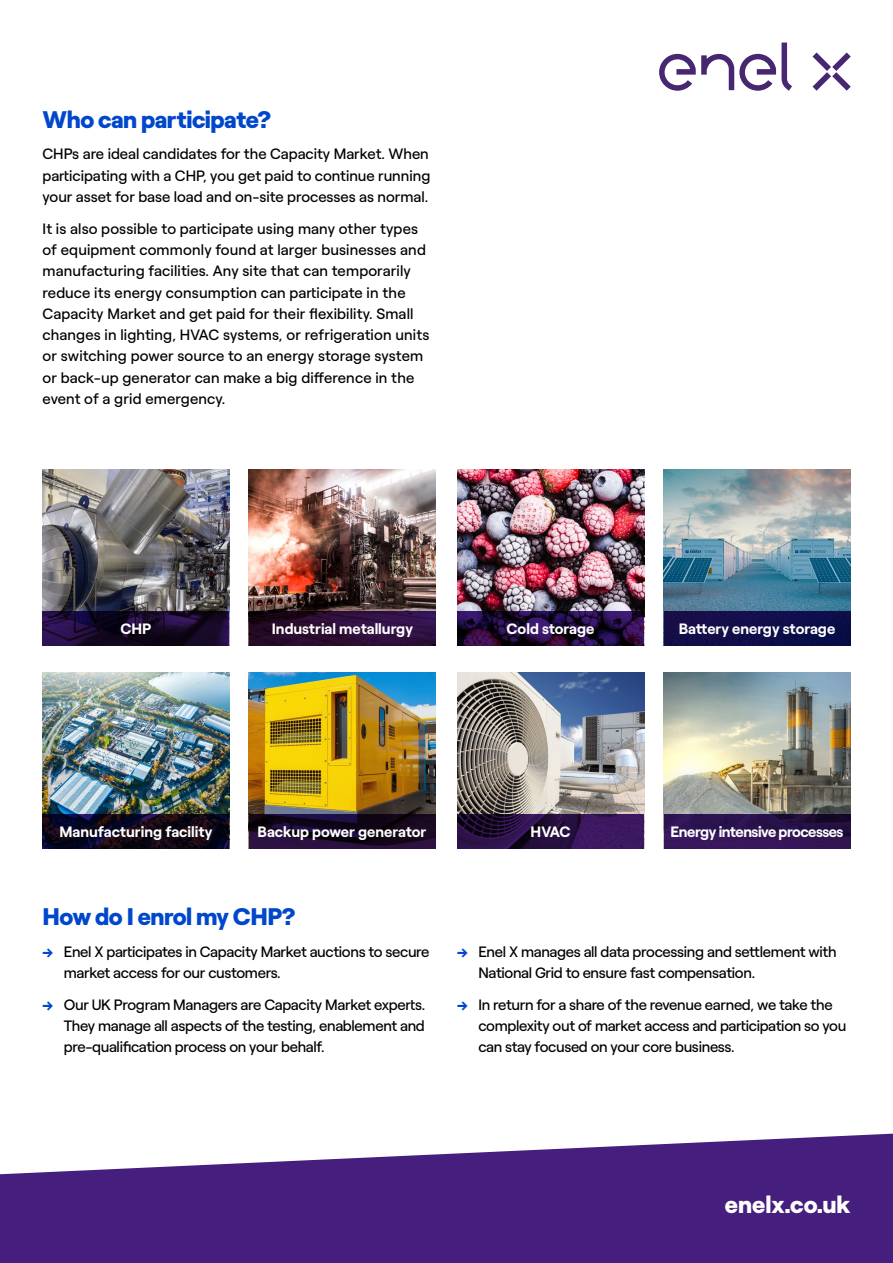
<style>
.page{position:relative;width:893px;height:1263px;background:#fff}
.page>*{position:absolute;margin:0;border:0;box-sizing:border-box;transform-origin:0 0}
.t1{font:900 24px "Roobert ENEL";letter-spacing:-.02em;color:#0047cc}
.t2{font:900 24px "Roobert ENEL";color:#fff}
.t3{font:15px/21.3px "Roobert ENEL";letter-spacing:-.005em;color:#000}
.t4{font:700 15px "Roobert ENEL";color:#fff}
.t5{font:700 15px "Roobert ENEL";letter-spacing:-.03em;color:#fff}
.s1{font-weight:900;color:#0047cc}
</style>
<div class="page">
<svg style="left:812px;top:52px;width:39px;height:39px"></svg>
<svg style="left:659px;top:43px;width:133px;height:48px"></svg>
<svg style="left:0;top:1134px;width:893px;height:129px;fill:#461e7d"></svg>
<img style="left:457px;top:470px;width:187px;height:141px">
<img style="left:457px;top:673px;width:187px;height:141px">
<img style="left:43px;top:470px;width:186px;height:141px">
<img style="left:249px;top:470px;width:187px;height:141px">
<img style="left:664px;top:470px;width:186px;height:141px">
<img style="left:664px;top:673px;width:186px;height:141px">
<img style="left:249px;top:673px;width:186px;height:141px">
<svg style="left:457px;top:611px;width:187px;height:35px;background:#220c3b"></svg>
<svg style="left:43px;top:611px;width:186px;height:35px;background:#18092c"></svg>
<svg style="left:249px;top:611px;width:187px;height:35px;background:#2a0d34"></svg>
<svg style="left:664px;top:814px;width:186px;height:34px;background:#2d134e"></svg>
<div style="left:664px;top:611px;width:186px;height:35px;background:#110e4a"></div>
<svg style="left:249px;top:814px;width:186px;height:34px;background:#180926"></svg>
<svg style="left:457px;top:814px;width:187px;height:34px;background:#2c1147"></svg>
<img style="left:43px;top:673px;width:186px;height:141px">
<svg style="left:43px;top:814px;width:186px;height:34px;background:#0f081b"></svg>
<h1 class="t1" style="left:43px;top:100px;width:230px">Who can participate?</h1>
<p class="t3" style="left:43px;top:142px;width:389px;text-align:justify">CHPs are ideal candidates for the Capacity Market. When participating with a CHP, you get paid to continue running your asset for base load and on-site processes as normal.</p>
<p class="t3" style="left:43px;top:217px;width:388px">It is also possible to participate using many other types of equipment commonly found at larger businesses and manufacturing facilities. Any site that can temporarily reduce its energy consumption can participate in the Capacity Market and get paid for their flexibility. Small changes in lighting, HVAC systems, or refrigeration units or switching power source to an energy storage system or back-up generator can make a big difference in the event of a grid emergency.</p>
<p class="t4" style="left:121px;top:617px;width:32px">CHP</p>
<p class="t4" style="left:272px;top:617px;width:143px">Industrial metallurgy</p>
<p class="t4" style="left:507px;top:617px;width:89px">Cold storage</p>
<p class="t4" style="left:60px;top:820px;width:154px">Manufacturing facility</p>
<p class="t4" style="left:258px;top:820px;width:170px">Backup power generator</p>
<p class="t4" style="left:531px;top:820px;width:41px">HVAC</p>
<p class="t4" style="left:679px;top:617px;width:158px">Battery energy storage</p>
<p class="t5" style="left:671px;top:820px;width:174px">Energy intensive processes</p>
<h1 class="t1" style="left:43px;top:897px;width:255px">How do I enrol my CHP?</h1>
<p class="t3" style="left:64px;top:940px;width:367px;text-indent:-21px"><span class="s1">→</span> Enel X participates in Capacity Market auctions to secure market access for our customers.</p>
<p class="t3" style="left:64px;top:993px;width:363px;text-align:justify;text-indent:-21px"><span class="s1">→</span> Our UK Program Managers are Capacity Market experts.<br>They manage all aspects of the testing, enablement and pre-qualification process on your behalf.</p>
<p class="t3" style="left:478px;top:940px;width:360px;text-indent:-21px"><span class="s1">→</span> Enel X manages all data processing and settlement with<br>National Grid to ensure fast compensation.</p>
<p class="t3" style="left:478px;top:993px;width:369px;text-indent:-21px"><span class="s1">→</span> In return for a share of the revenue earned, we take the complexity out of market access and participation so you can stay focused on your core business.</p>
<h1 class="t2" style="left:725px;top:1185px;width:127px">enelx.co.uk</h1>
</div>
